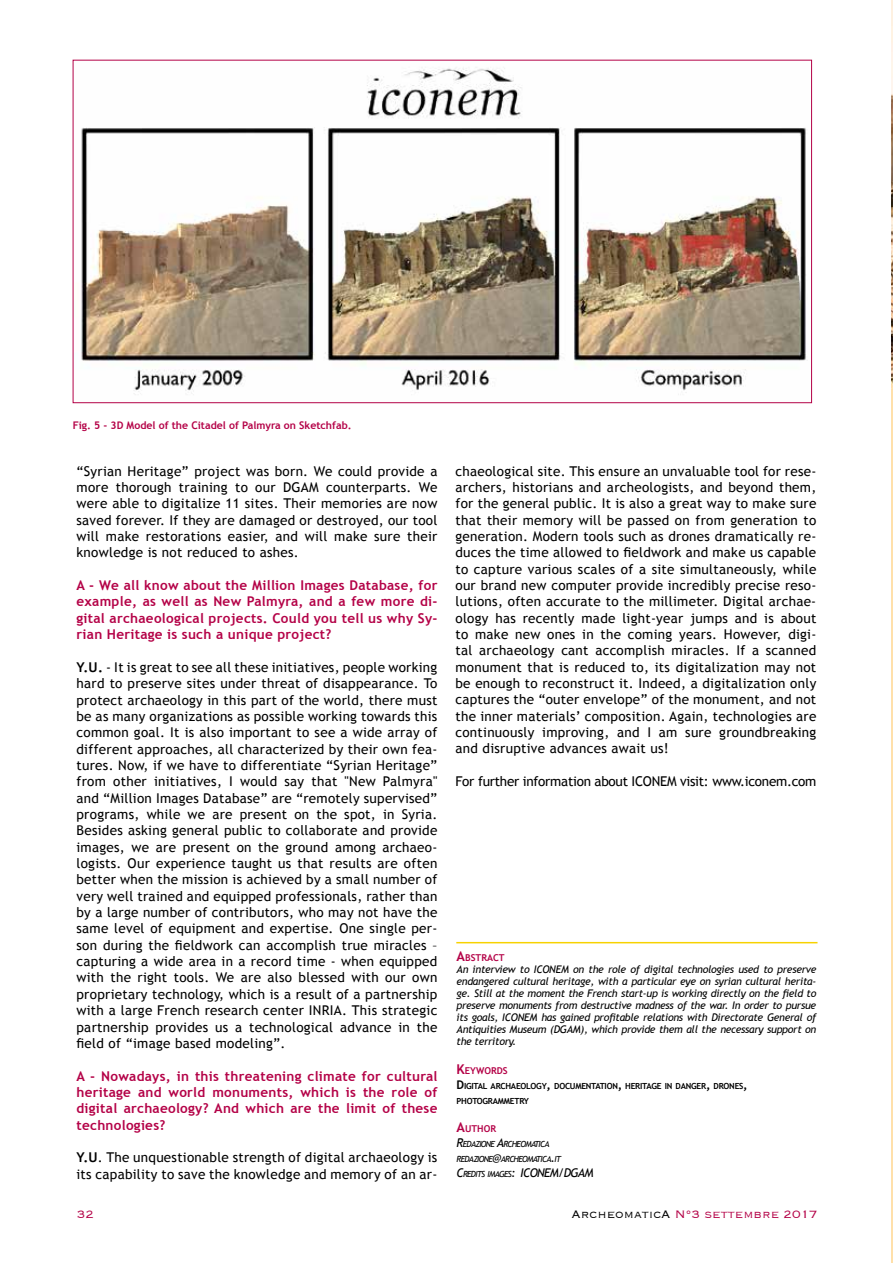
<style>
.page{position:relative;width:893px;height:1263px;background:#fff}
.page>*{position:absolute;margin:0;border:0;box-sizing:border-box;transform-origin:0 0}
.t1{font:300 14.1px "Copperplate";color:#b40247}
.t2{font:13.5px/16.4px "Trebuchet MS";letter-spacing:.02em;color:#000;text-align:justify}
.t3{font:700 13.5px/16.4px "Trebuchet MS";letter-spacing:.02em;color:#b40247;text-align:justify}
.t4{font:13.5px "Trebuchet MS";letter-spacing:-.02em;color:#000}
.t5{font:italic 12px "Trebuchet MS";color:#000}
.t6{font:italic 10.5px/12px "Trebuchet MS";letter-spacing:-.025em;color:#000;text-align:justify}
.t7{font:700 10.5px "Trebuchet MS";color:#b40247}
.t8{font:700 9.45px "Trebuchet MS";color:#b40247}
.t9{font:700 8.4px/14.7px "Trebuchet MS";letter-spacing:-.03em;color:#000}
.t10{font:italic 8.4px/14.7px "Trebuchet MS";letter-spacing:-.085em;color:#000}
.s1{font-weight:700}
.s2{font-size:13.5px}
.s3{font-size:12px}
.s4{color:#000}
</style>
<div class="page">
<hr style="left:456px;top:942px;width:361px;height:1px;background:#f7d200">
<img style="left:81px;top:68px;width:725px;height:327px">
<img style="left:892px;top:0;width:1px;height:1263px">
<p class="t7" style="left:73px;top:418px;width:280px">Fig. 5 - 3D Model of the Citadel of Palmyra on Sketchfab.</p>
<p class="t2" style="left:77px;top:463px;width:362px">“Syrian Heritage” project was born. We could provide a more thorough training to our DGAM counterparts. We were able to digitalize 11 sites. Their memories are now saved forever. If they are damaged or destroyed, our tool will make restorations easier, and will make sure their knowledge is not reduced to ashes.</p>
<p class="t3" style="left:77px;top:577px;width:362px">A - We all know about the Million Images Database, for example, as well as New Palmyra, and a few more di&shy;gital archaeological projects. Could you tell us why Sy&shy;rian Heritage is such a unique project?</p>
<p class="t2" style="left:77px;top:659px;width:362px"><span class="s1">Y.U.</span> - It is great to see all these initiatives, people working hard to preserve sites under threat of disappearance. To protect archaeology in this part of the world, there must be as many organizations as possible working towards this common goal. It is also important to see a wide array of different approaches, all characterized by their own fea&shy;tures. Now, if we have to differentiate “Syrian Heritage” from other initiatives, I would say that "New Palmyra" and “Million Images Database” are “remotely supervised” programs, while we are present on the spot, in Syria.<br>Besides asking general public to collaborate and provide images, we are present on the ground among archaeo&shy;logists. Our experience taught us that results are often better when the mission is achieved by a small number of very well trained and equipped professionals, rather than by a large number of contributors, who may not have the same level of equipment and expertise. One single per&shy;son during the fieldwork can accomplish true miracles – capturing a wide area in a record time - when equipped with the right tools. We are also blessed with our own proprietary technology, which is a result of a partnership with a large French research center INRIA. This strategic partnership provides us a technological advance in the field of “image based modeling”.</p>
<p class="t3" style="left:77px;top:1067px;width:362px">A - Nowadays, in this threatening climate for cultural heritage and world monuments, which is the role of digital archaeology? And which are the limit of these technologies?</p>
<p class="t2" style="left:77px;top:1149px;width:362px"><span class="s1">Y.U</span>. The unquestionable strength of digital archaeology is its capability to save the knowledge and memory of an ar-</p>
<p class="t2" style="left:455px;top:463px;width:362px">chaeological site. This ensure an unvaluable tool for rese&shy;archers, historians and archeologists, and beyond them, for the general public. It is also a great way to make sure that their memory will be passed on from generation to generation. Modern tools such as drones dramatically re&shy;duces the time allowed to fieldwork and make us capable to capture various scales of a site simultaneously, while our brand new computer provide incredibly precise reso&shy;lutions, often accurate to the millimeter. Digital archae&shy;ology has recently made light-year jumps and is about to make new ones in the coming years. However, digi&shy;tal archaeology cant accomplish miracles. If a scanned monument that is reduced to, its digitalization may not be enough to reconstruct it. Indeed, a digitalization only captures the “outer envelope” of the monument, and not the inner materials’ composition. Again, technologies are continuously improving, and I am sure groundbreaking and disruptive advances await us!</p>
<p class="t4" style="left:455px;top:773px;width:362px">For further information about ICONEM visit: www.iconem.com</p>
<p class="t8" style="left:457px;top:952px;width:50px"><span class="s2">A</span>BSTRACT</p>
<p class="t6" style="left:457px;top:963px;width:361px">An interview to ICONEM on the role of digital technologies used to preserve endangered cultural heritage, with a particular eye on syrian cultural herita&shy;ge. Still at the moment the French start-up is working directly on the field to preserve monuments from destructive madness of the war. In order to pursue its goals, ICONEM has gained profitable relations with Directorate General of Antiquities Museum (DGAM), which provide them all the necessary support on the territory.</p>
<p class="t8" style="left:457px;top:1065px;width:53px"><span class="s2">K</span>EYWORDS</p>
<p class="t9" style="left:457px;top:1078px;width:293px"><span class="s3">D</span>IGITAL ARCHAEOLOGY<span class="s3">,</span> DOCUMENTATION<span class="s3">,</span> HERITAGE IN DANGER<span class="s3">,</span> DRONES<span class="s3">,<br></span>PHOTOGRAMMETRY</p>
<p class="t8" style="left:457px;top:1123px;width:41px"><span class="s2">A</span>UTHOR</p>
<p class="t10" style="left:457px;top:1137px;width:106px"><span class="s3">R</span>EDAZIONE <span class="s3">A</span>RCHEOMATICA<br>REDAZIONE<span class="s3">@</span>ARCHEOMATICA<span class="s3">.</span>IT<br><span class="s3">C</span>REDITS IMAGES<span class="s3">: ICONEM</span></p>
<p class="t5" style="left:558px;top:1165px;width:14px">/DGAM</p>
<p class="t1" style="left:77px;top:1205px;width:19px">32</p>
<p class="t1" style="left:572px;top:1205px;width:248px"><span class="s4">ArcheomaticA</span> N°3 settembre 2017</p>
</div>
